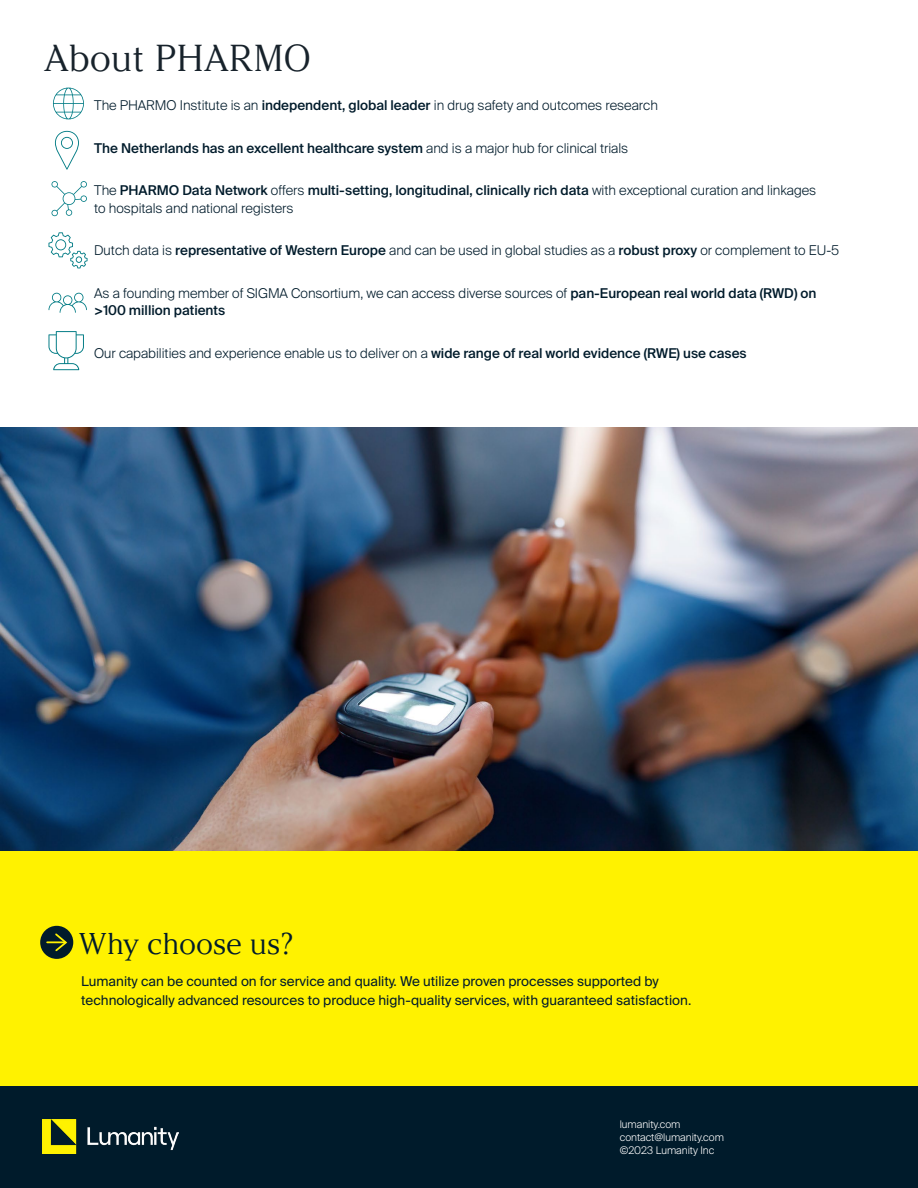
<style>
.page{position:relative;width:918px;height:1188px;background:#fff}
.page>*{position:absolute;margin:0;border:0;box-sizing:border-box;transform-origin:0 0}
.t1{font:37.5px "Argesta Display";letter-spacing:-.03em;color:#17222b}
.t2{font:30px "Argesta Display";letter-spacing:-.01em;color:#001b2b}
.t3{font:300 13.5px/17.2px "Suisse Intl";color:#001b2b}
.t4{font:13.5px/19.5px "Suisse Intl";color:#001b2b}
.t5{font:500 13.5px "Suisse Intl";color:#001b2b}
.t6{font:300 10.5px/12.8px "Suisse Intl";color:#fff}
.s1{font-weight:500}
.s2{font-weight:300}
</style>
<div class="page">
<div style="left:0;top:850px;width:918px;height:236px;background:#fff200"></div>
<div style="left:40px;top:926px;width:33px;height:33px;background:#001b2b;border-radius:50%"></div>
<svg style="left:47px;top:933px;width:21px;height:19px"></svg>
<div style="left:0;top:1086px;width:918px;height:102px;background:#001b2b"></div>
<img style="left:43px;top:1120px;width:135px;height:34px">
<img style="left:0;top:427px;width:918px;height:423px">
<svg style="left:49px;top:331px;width:35px;height:39px"></svg>
<svg style="left:48px;top:232px;width:40px;height:36px"></svg>
<svg style="left:55px;top:131px;width:24px;height:39px"></svg>
<svg style="left:53px;top:88px;width:31px;height:31px"></svg>
<svg style="left:52px;top:181px;width:35px;height:35px"></svg>
<svg style="left:49px;top:293px;width:38px;height:20px"></svg>
<h1 class="t1" style="left:43px;top:36px;width:270px">About PHARMO</h1>
<p class="t3" style="left:94px;top:97px;width:565px">The PHARMO Institute is an <span class="s1">independent, global leader</span> in drug safety and outcomes research</p>
<p class="t5" style="left:94px;top:140px;width:536px">The Netherlands has an excellent healthcare system <span class="s2">and is a major hub for clinical trials</span></p>
<p class="t3" style="left:94px;top:182px;width:724px">The <span class="s1">PHARMO Data Network</span> offers <span class="s1">multi-setting, longitudinal, clinically rich data</span> with exceptional curation and linkages to hospitals and national registers</p>
<p class="t3" style="left:94px;top:242px;width:747px">Dutch data is <span class="s1">representative of Western Europe</span> and can be used in global studies as a <span class="s1">robust proxy</span> or complement to EU-5</p>
<p class="t3" style="left:94px;top:285px;width:724px">As a founding member of SIGMA Consortium, we can access diverse sources of <span class="s1">pan-European real world data (RWD) on &gt;100 million patients</span></p>
<p class="t3" style="left:94px;top:345px;width:654px">Our capabilities and experience enable us to deliver on a <span class="s1">wide range of real world evidence (RWE) use cases</span></p>
<h2 class="t2" style="left:79px;top:925px;width:217px">Why choose us?</h2>
<p class="t4" style="left:81px;top:971px;width:612px">Lumanity can be counted on for service and quality. We utilize proven processes supported by technologically advanced resources to produce high-quality services, with guaranteed satisfaction.</p>
<p class="t6" style="left:620px;top:1118px;width:106px">lumanity.com contact@lumanity.com ©2023 Lumanity Inc</p>
</div>
